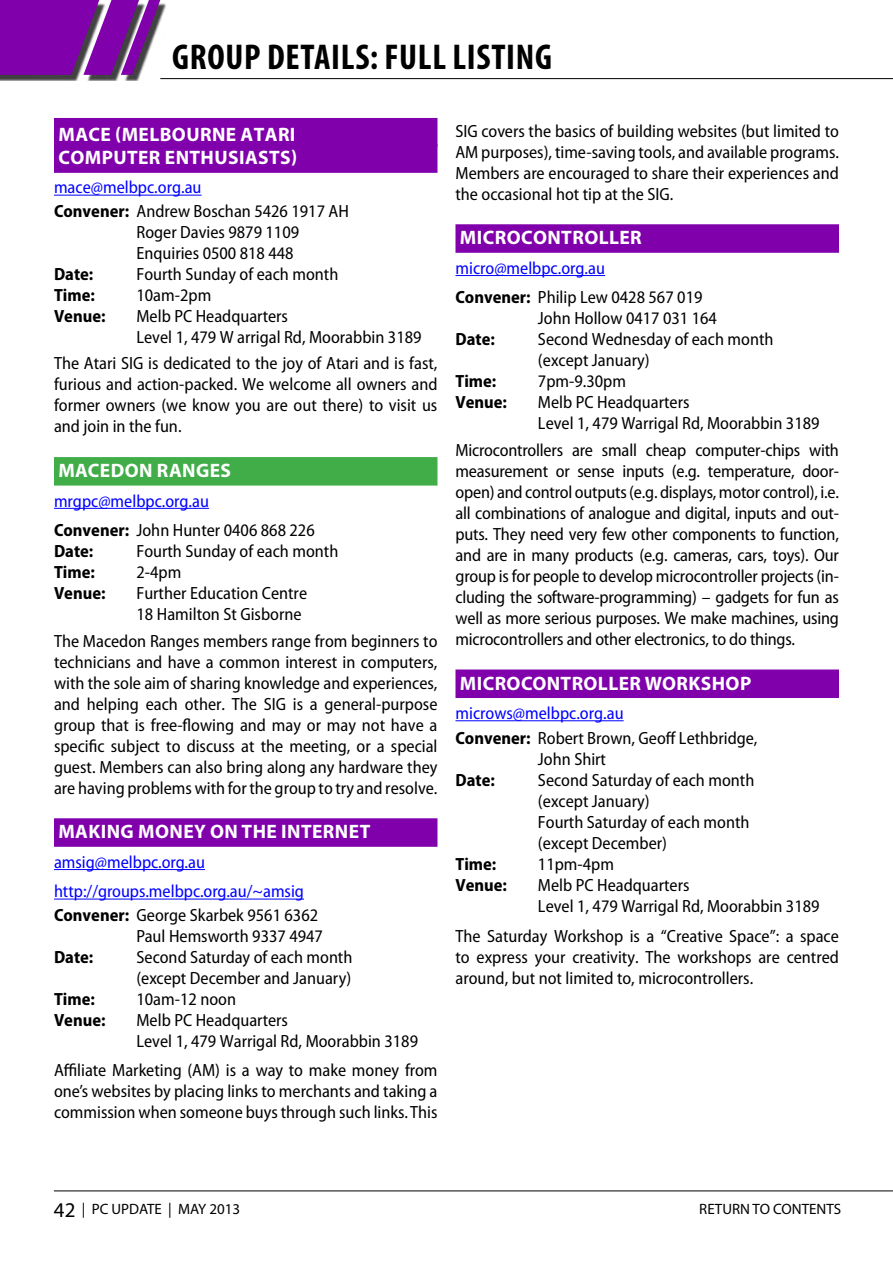
<style>
.page{position:relative;width:893px;height:1263px;background:#fff}
.page>*{position:absolute;margin:0;border:0;box-sizing:border-box;transform-origin:0 0}
.H0_STRAP_page_headin{font:700 condensed 36px "Myriad Pro";letter-spacing:.02em;color:#000}
.SIG_DETAILS_H3_NAME{font:700 19.5px "Myriad Pro";letter-spacing:.02em;color:#fff}
.SIG_DETAILS_body_tex{font:semi-condensed 17.7px/21px "Myriad Pro";color:#000;text-align:justify}
.SIG_DETAILS_date_etc{font:semi-condensed 17.7px/21px "Myriad Pro";color:#000}
.SIG_DETAILS_email_an{font:semi-condensed 17.7px "Myriad Pro";color:#00f}
.SIG_DETAILS_date_etc-2{font:700 semi-condensed 17.7px "Myriad Pro";color:#000}
.t1{font:15px "Myriad Pro";color:#000}
.s1{font-weight:700}
.s2{font-size:21px}
</style>
<div class="page">
<div style="left:0;top:3px;width:167px;height:78px;background:#000;opacity:.75"></div>
<svg style="left:0;top:0;width:160px;height:75px;background:#8522a7"></svg>
<div style="left:54px;top:118px;width:383px;height:28px;background:#8000ab"></div>
<div style="left:54px;top:144px;width:383px;height:29px;background:#8000ab"></div>
<hr style="left:54px;top:195px;width:148px;height:1px;background:#00f">
<div style="left:54px;top:457px;width:383px;height:29px;background:#41ad49"></div>
<hr style="left:54px;top:508px;width:155px;height:1px;background:#00f">
<div style="left:54px;top:818px;width:383px;height:29px;background:#8000ab"></div>
<hr style="left:54px;top:869px;width:151px;height:1px;background:#00f">
<hr style="left:54px;top:899px;width:250px;height:1px;background:#00f">
<div style="left:455px;top:224px;width:384px;height:29px;background:#8000ab"></div>
<hr style="left:455px;top:275px;width:150px;height:1px;background:#00f">
<div style="left:455px;top:669px;width:384px;height:29px;background:#8000ab"></div>
<hr style="left:455px;top:720px;width:169px;height:1px;background:#00f">
<hr style="left:160px;top:78px;width:733px;height:1px;background:#000">
<hr style="left:54px;top:1190px;width:839px;height:1px;background:#000">
<p class="H0_STRAP_page_headin" style="left:172px;top:34px;width:382px">GROUP DETAILS: FULL LISTING</p>
<p class="SIG_DETAILS_H3_NAME" style="left:58px;top:122px;width:239px">MACE (MELBOURNE ATARI</p>
<p class="SIG_DETAILS_H3_NAME" style="left:58px;top:145px;width:240px">COMPUTER ENTHUSIASTS)</p>
<p class="SIG_DETAILS_email_an" style="left:54px;top:177px;width:149px">mace@melbpc.org.au</p>
<p class="SIG_DETAILS_date_etc" style="left:136px;top:200px;width:214px;text-indent:-82px"><span class="s1">Convener:</span> Andrew Boschan 5426 1917 AH<br>Roger Davies 9879 1109<br>Enquiries 0500 818 448</p>
<p class="SIG_DETAILS_date_etc-2" style="left:54px;top:262px;width:41px">Date:</p>
<p class="SIG_DETAILS_date_etc" style="left:136px;top:263px;width:203px">Fourth Sunday of each month</p>
<p class="SIG_DETAILS_date_etc-2" style="left:54px;top:283px;width:42px">Time:</p>
<p class="SIG_DETAILS_date_etc" style="left:136px;top:284px;width:76px">10am-2pm</p>
<p class="SIG_DETAILS_date_etc-2" style="left:54px;top:304px;width:53px">Venue:</p>
<p class="SIG_DETAILS_date_etc" style="left:136px;top:305px;width:287px">Melb PC Headquarters<br>Level 1, 479 W arrigal Rd, Moorabbin 3189</p>
<p class="SIG_DETAILS_body_tex" style="left:54px;top:353px;width:385px">The Atari SIG is dedicated to the joy of Atari and is fast, furious and action-packed. We welcome all owners and former owners (we know you are out there) to visit us and join in the fun.</p>
<p class="SIG_DETAILS_H3_NAME" style="left:58px;top:458px;width:174px">MACEDON RANGES</p>
<p class="SIG_DETAILS_email_an" style="left:54px;top:490px;width:157px">mrgpc@melbpc.org.au</p>
<p class="SIG_DETAILS_date_etc" style="left:54px;top:519px;width:262px"><span class="s1">Convener:</span> John Hunter 0406 868 226</p>
<p class="SIG_DETAILS_date_etc-2" style="left:54px;top:540px;width:41px">Date:</p>
<p class="SIG_DETAILS_date_etc" style="left:136px;top:540px;width:203px">Fourth Sunday of each month</p>
<p class="SIG_DETAILS_date_etc-2" style="left:54px;top:561px;width:42px">Time:</p>
<p class="SIG_DETAILS_date_etc" style="left:136px;top:561px;width:46px">2-4pm</p>
<p class="SIG_DETAILS_date_etc-2" style="left:54px;top:582px;width:53px">Venue:</p>
<p class="SIG_DETAILS_date_etc" style="left:136px;top:582px;width:172px">Further Education Centre<br>18 Hamilton St Gisborne</p>
<p class="SIG_DETAILS_body_tex" style="left:54px;top:630px;width:385px">The Macedon Ranges members range from beginners to technicians and have a common interest in computers, with the sole aim of sharing knowledge and experiences, and helping each other. The SIG is a general-purpose group that is free-flowing and may or may not have a specific subject to discuss at the meeting, or a special guest. Members can also bring along any hardware they are having problems with for the group to try and resolve.</p>
<p class="SIG_DETAILS_H3_NAME" style="left:58px;top:819px;width:313px">MAKING MONEY ON THE INTERNET</p>
<p class="SIG_DETAILS_email_an" style="left:54px;top:851px;width:152px">amsig@melbpc.org.au</p>
<p class="SIG_DETAILS_email_an" style="left:54px;top:880px;width:251px">http://groups.melbpc.org.au/~amsig</p>
<p class="SIG_DETAILS_date_etc" style="left:54px;top:904px;width:270px;text-align:right"><span class="s1">Convener:</span> George Skarbek 9561 6362<br>Paul Hemsworth 9337 4947</p>
<p class="SIG_DETAILS_date_etc-2" style="left:54px;top:945px;width:41px">Date:</p>
<p class="SIG_DETAILS_date_etc" style="left:136px;top:946px;width:217px">Second Saturday of each month (except December and January)</p>
<p class="SIG_DETAILS_date_etc-2" style="left:54px;top:987px;width:42px">Time:</p>
<p class="SIG_DETAILS_date_etc" style="left:136px;top:988px;width:101px">10am-12 noon</p>
<p class="SIG_DETAILS_date_etc-2" style="left:54px;top:1008px;width:53px">Venue:</p>
<p class="SIG_DETAILS_date_etc" style="left:136px;top:1009px;width:283px">Melb PC Headquarters<br>Level 1, 479 Warrigal Rd, Moorabbin 3189</p>
<p class="SIG_DETAILS_body_tex" style="left:54px;top:1060px;width:385px">Affiliate Marketing (AM) is a way to make money from one’s websites by placing links to merchants and taking a commission when someone buys through such links. This</p>
<p class="SIG_DETAILS_body_tex" style="left:455px;top:120px;width:385px">SIG covers the basics of building websites (but limited to AM purposes), time-saving tools, and available programs.<br>Members are encouraged to share their experiences and the occasional hot tip at the SIG.</p>
<p class="SIG_DETAILS_H3_NAME" style="left:460px;top:225px;width:183px">MICROCONTROLLER</p>
<p class="SIG_DETAILS_email_an" style="left:455px;top:257px;width:151px">micro@melbpc.org.au</p>
<p class="SIG_DETAILS_date_etc" style="left:538px;top:287px;width:181px;text-indent:-82px"><span class="s1">Convener:</span> Philip Lew 0428 567 019<br>John Hollow 0417 031 164</p>
<p class="SIG_DETAILS_date_etc-2" style="left:455px;top:328px;width:41px">Date:</p>
<p class="SIG_DETAILS_date_etc" style="left:538px;top:329px;width:237px">Second Wednesday of each month (except January)</p>
<p class="SIG_DETAILS_date_etc-2" style="left:455px;top:370px;width:42px">Time:</p>
<p class="SIG_DETAILS_date_etc" style="left:538px;top:371px;width:90px">7pm-9.30pm</p>
<p class="SIG_DETAILS_date_etc-2" style="left:455px;top:391px;width:53px">Venue:</p>
<p class="SIG_DETAILS_date_etc" style="left:538px;top:392px;width:283px">Melb PC Headquarters<br>Level 1, 479 Warrigal Rd, Moorabbin 3189</p>
<p class="SIG_DETAILS_body_tex" style="left:455px;top:439px;width:385px">Microcontrollers are small cheap computer-chips with measurement or sense inputs (e.g. temperature, door&shy;open) and control outputs (e.g. displays, motor control), i.e. all combinations of analogue and digital, inputs and out&shy;puts. They need very few other components to function, and are in many products (e.g. cameras, cars, toys). Our group is for people to develop microcontroller projects (in&shy;cluding the software-programming) – gadgets for fun as well as more serious purposes. We make machines, using microcontrollers and other electronics, to do things.</p>
<p class="SIG_DETAILS_H3_NAME" style="left:460px;top:670px;width:293px">MICROCONTROLLER WORKSHOP</p>
<p class="SIG_DETAILS_email_an" style="left:455px;top:702px;width:170px">microws@melbpc.org.au</p>
<p class="SIG_DETAILS_date_etc" style="left:538px;top:728px;width:221px;text-indent:-82px"><span class="s1">Convener:</span> Robert Brown, Geoff Lethbridge,<br>John Shirt</p>
<p class="SIG_DETAILS_date_etc-2" style="left:455px;top:769px;width:41px">Date:</p>
<p class="SIG_DETAILS_date_etc" style="left:538px;top:770px;width:218px">Second Saturday of each month (except January)<br>Fourth Saturday of each month</p>
<p class="SIG_DETAILS_date_etc" style="left:538px;top:833px;width:131px">(except December)</p>
<p class="SIG_DETAILS_date_etc-2" style="left:455px;top:853px;width:42px">Time:</p>
<p class="SIG_DETAILS_date_etc" style="left:538px;top:854px;width:78px">11pm-4pm</p>
<p class="SIG_DETAILS_date_etc-2" style="left:455px;top:874px;width:53px">Venue:</p>
<p class="SIG_DETAILS_date_etc" style="left:538px;top:875px;width:283px">Melb PC Headquarters<br>Level 1, 479 Warrigal Rd, Moorabbin 3189</p>
<p class="SIG_DETAILS_body_tex" style="left:455px;top:925px;width:385px">The Saturday Workshop is a “Creative Space”: a space to express your creativity. The workshops are centred around, but not limited to, microcontrollers.</p>
<p class="t1" style="left:54px;top:1199px;width:188px"><span class="s2">42</span> | PC UPDATE | MAY 2013</p>
<p class="t1" style="left:699px;top:1199px;width:143px">RETURN TO CONTENTS</p>
</div>
